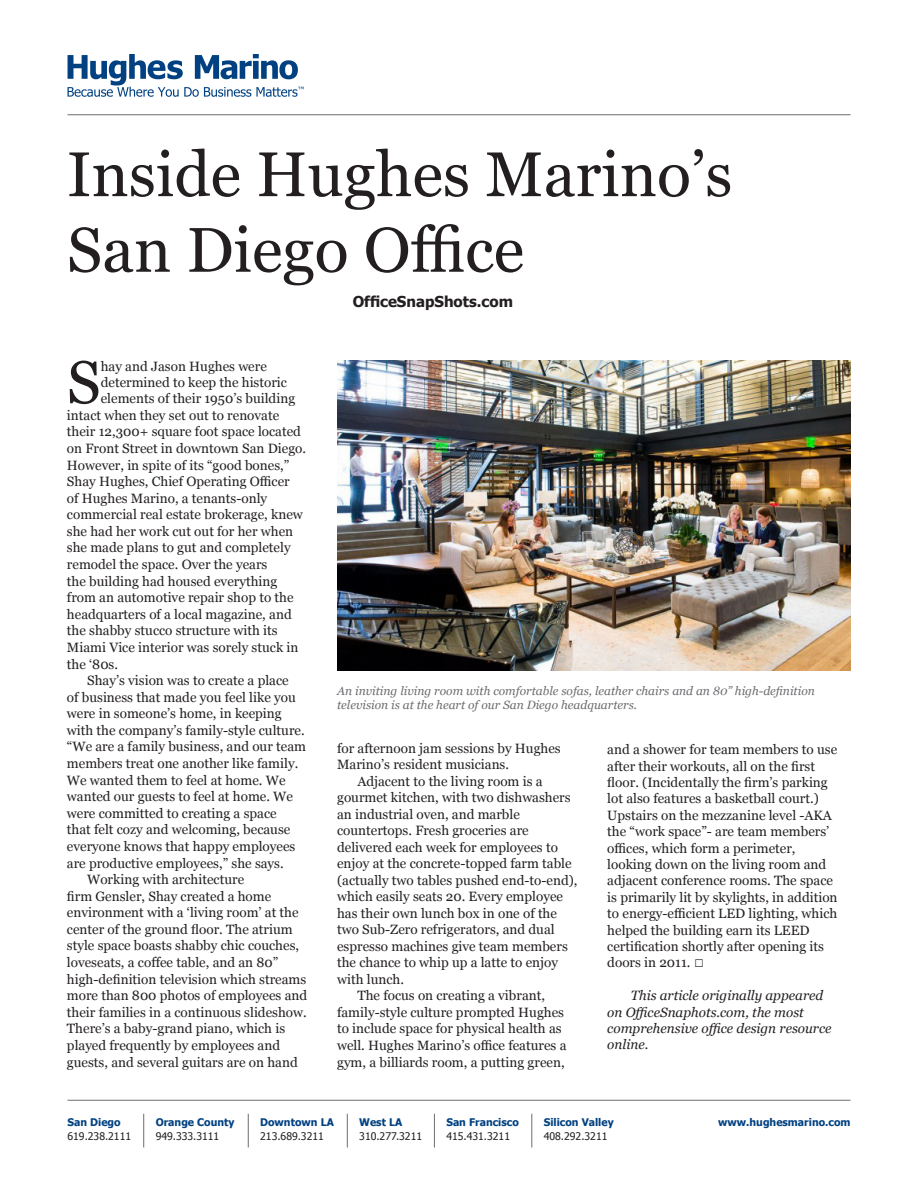
<style>
.page{position:relative;width:918px;height:1188px;background:#fff}
.page>*{position:absolute;margin:0;border:0;box-sizing:border-box;transform-origin:0 0}
.Heading{font:63px/75.6px "Georgia";color:#231f20}
.Body_No_Indent{font:60.3px "Georgia";color:#231f20}
.Byline{font:700 15px "Tahoma";color:#231f20}
.Body_Copy{font:13.5px/16.6px "Georgia";color:#231f20}
.Body_No_Indent-2{font:13.5px "Georgia";color:#231f20}
.Body_Copy-2{font:italic 13.5px/16.4px "Georgia";color:#231f20}
.Photo_Caption{font:italic 12px/14.4px "Georgia";color:#6c6d70}
.t1{font:700 10.5px "Tahoma";color:#014181}
.t2{font:10.5px "Tahoma";color:#231f20}
</style>
<div class="page">
<svg style="left:68px;top:54px;width:236px;height:43px"></svg>
<hr style="left:68px;top:1100px;width:782px;height:1px;background:#6c6d70">
<hr style="left:143px;top:1114px;width:1px;height:34px;background:#6c6d70">
<hr style="left:248px;top:1114px;width:1px;height:34px;background:#6c6d70">
<hr style="left:347px;top:1114px;width:1px;height:34px;background:#6c6d70">
<hr style="left:434px;top:1114px;width:1px;height:34px;background:#6c6d70">
<hr style="left:532px;top:1114px;width:1px;height:34px;background:#6c6d70">
<hr style="left:68px;top:114px;width:782px;height:1px;background:#6c6d70">
<img style="left:337px;top:361px;width:514px;height:310px">
<p class="Heading" style="left:67px;top:134px;width:667px">Inside Hughes Marino’s<br>San Diego Office</p>
<p class="Byline" style="left:353px;top:291px;width:162px">OfficeSnapShots.com</p>
<p class="Body_No_Indent" style="left:67px;top:338px;width:35px">S</p>
<p class="Body_No_Indent-2" style="left:101px;top:356px;width:168px">hay and Jason Hughes were</p>
<p class="Body_No_Indent-2" style="left:101px;top:373px;width:188px">determined to keep the historic</p>
<p class="Body_No_Indent-2" style="left:101px;top:389px;width:196px">elements of their 1950’s building</p>
<p class="Body_No_Indent-2" style="left:67px;top:405px;width:214px">intact when they set out to renovate</p>
<p class="Body_No_Indent-2" style="left:67px;top:422px;width:236px">their 12,300+ square foot space located</p>
<p class="Body_No_Indent-2" style="left:67px;top:439px;width:241px">on Front Street in downtown San Diego.</p>
<p class="Body_No_Indent-2" style="left:67px;top:455px;width:224px">However, in spite of its “good bones,”</p>
<p class="Body_No_Indent-2" style="left:67px;top:472px;width:224px">Shay Hughes, Chief Operating Officer</p>
<p class="Body_No_Indent-2" style="left:67px;top:488px;width:202px">of Hughes Marino, a tenants-only</p>
<p class="Body_No_Indent-2" style="left:67px;top:505px;width:237px">commercial real estate brokerage, knew</p>
<p class="Body_No_Indent-2" style="left:67px;top:521px;width:228px">she had her work cut out for her when</p>
<p class="Body_No_Indent-2" style="left:67px;top:538px;width:225px">she made plans to gut and completely</p>
<p class="Body_No_Indent-2" style="left:67px;top:555px;width:202px">remodel the space. Over the years</p>
<p class="Body_No_Indent-2" style="left:67px;top:571px;width:212px">the building had housed everything</p>
<p class="Body_No_Indent-2" style="left:67px;top:588px;width:228px">from an automotive repair shop to the</p>
<p class="Body_No_Indent-2" style="left:67px;top:604px;width:226px">headquarters of a local magazine, and</p>
<p class="Body_No_Indent-2" style="left:67px;top:621px;width:212px">the shabby stucco structure with its</p>
<p class="Body_No_Indent-2" style="left:67px;top:637px;width:233px">Miami Vice interior was sorely stuck in</p>
<p class="Body_No_Indent-2" style="left:67px;top:654px;width:53px">the ‘80s.</p>
<p class="Body_Copy" style="left:67px;top:672px;width:241px;text-indent:20px">Shay’s vision was to create a place<br>of business that made you feel like you were in someone’s home, in keeping with the company’s family-style culture. “We are a family business, and our team members treat one another like family.<br>We wanted them to feel at home. We wanted our guests to feel at home. We were committed to creating a space<br>that felt cozy and welcoming, because everyone knows that happy employees are productive employees,” she says.</p>
<p class="Body_Copy" style="left:67px;top:871px;width:242px;text-indent:20px">Working with architecture<br>firm Gensler, Shay created a home environment with a ‘living room’ at the center of the ground floor. The atrium style space boasts shabby chic couches, loveseats, a coffee table, and an 80” high-definition television which streams more than 800 photos of employees and their families in a continuous slideshow.<br>There’s a baby-grand piano, which is played frequently by employees and guests, and several guitars are on hand</p>
<p class="Photo_Caption" style="left:337px;top:683px;width:479px">An inviting living room with comfortable sofas, leather chairs and an 80” high-definition television is at the heart of our San Diego headquarters.</p>
<p class="Body_Copy" style="left:337px;top:739px;width:225px">for afternoon jam sessions by Hughes<br>Marino’s resident musicians.</p>
<p class="Body_Copy" style="left:337px;top:772px;width:242px;text-indent:20px">Adjacent to the living room is a gourmet kitchen, with two dishwashers an industrial oven, and marble countertops. Fresh groceries are delivered each week for employees to enjoy at the concrete-topped farm table (actually two tables pushed end-to-end), which easily seats 20. Every employee has their own lunch box in one of the two Sub-Zero refrigerators, and dual espresso machines give team members the chance to whip up a latte to enjoy with lunch.</p>
<p class="Body_Copy" style="left:337px;top:987px;width:231px;text-align:center">The focus on creating a vibrant, family-style culture prompted Hughes to include space for physical health as well. Hughes Marino’s office features a gym, a billiards room, a putting green,</p>
<p class="Body_Copy" style="left:607px;top:741px;width:232px">and a shower for team members to use after their workouts, all on the first floor. (Incidentally the firm’s parking lot also features a basketball court.)<br>Upstairs on the mezzanine level -AKA the “work space”- are team members’ offices, which form a perimeter, looking down on the living room and adjacent conference rooms. The space is primarily lit by skylights, in addition to energy-efficient LED lighting, which helped the building earn its LEED certification shortly after opening its doors in 2011. ☐</p>
<p class="Body_Copy-2" style="left:607px;top:987px;width:226px;text-indent:24px">This article originally appeared on OfficeSnaphots.com, the most comprehensive office design resource online.</p>
<p class="t1" style="left:68px;top:1115px;width:55px">San Diego</p>
<p class="t2" style="left:68px;top:1129px;width:65px">619.238.2111</p>
<p class="t1" style="left:156px;top:1115px;width:80px">Orange County</p>
<p class="t2" style="left:156px;top:1129px;width:65px">949.333.3111</p>
<p class="t1" style="left:260px;top:1115px;width:75px">Downtown LA</p>
<p class="t2" style="left:260px;top:1129px;width:65px">213.689.3211</p>
<p class="t1" style="left:359px;top:1115px;width:45px">West LA</p>
<p class="t1" style="left:718px;top:1115px;width:134px">www.hughesmarino.com</p>
<p class="t2" style="left:359px;top:1129px;width:64px">310.277.3211</p>
<p class="t1" style="left:446px;top:1115px;width:74px">San Francisco</p>
<p class="t2" style="left:446px;top:1129px;width:65px">415.431.3211</p>
<p class="t1" style="left:544px;top:1115px;width:71px">Silicon Valley</p>
<p class="t2" style="left:544px;top:1129px;width:65px">408.292.3211</p>
</div>
